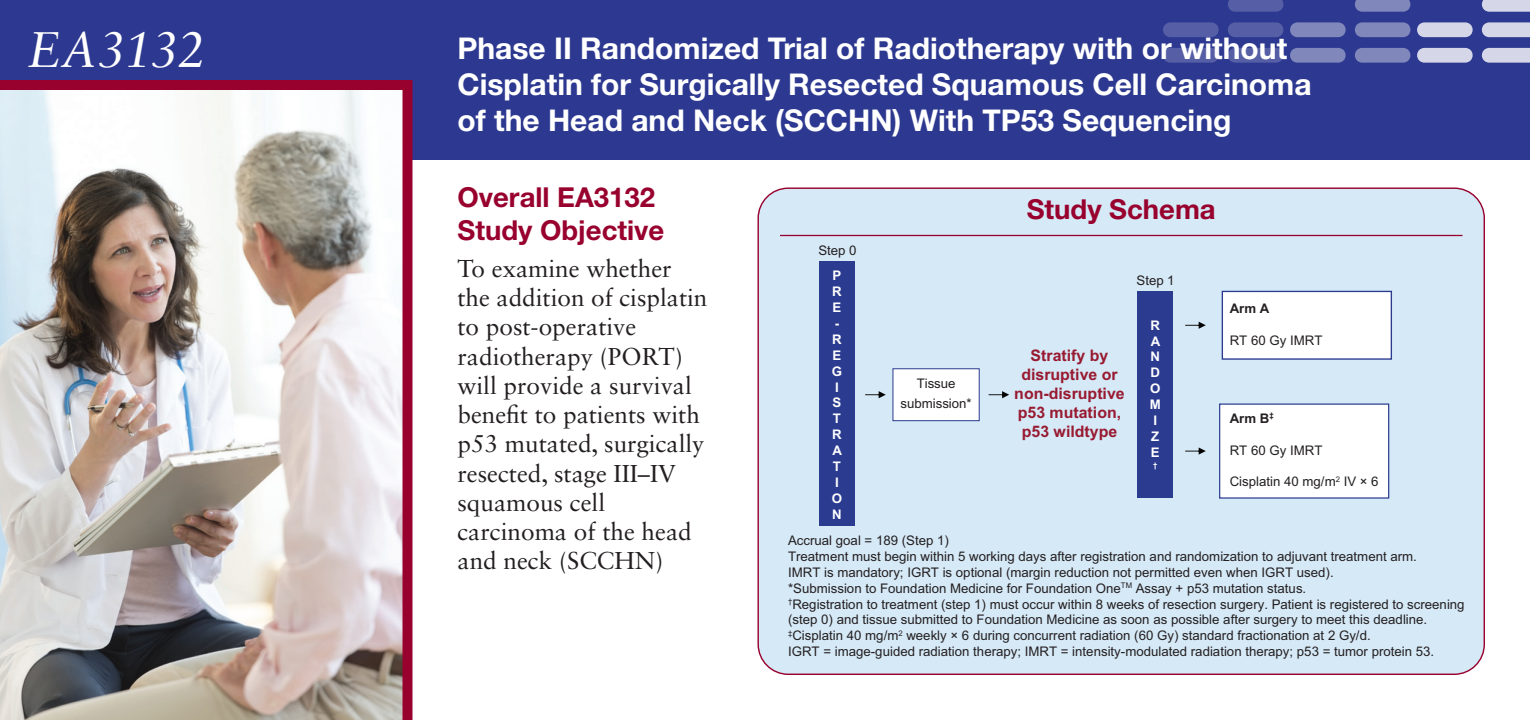
<style>
.page{position:relative;width:1530px;height:720px;background:#fff}
.page>*{position:absolute;margin:0;border:0;box-sizing:border-box;transform-origin:0 0}
.t1{font:italic 50px "Sabon LT Std";letter-spacing:-.015em;color:#fff}
.t2{font:700 30px/36px "Helvetica Neue LT Std";color:#fff}
.t3{font:700 27.5px/33px "Helvetica Neue LT Std";color:#98012d}
.t4{font:24.5px/29.2px "Sabon LT Std";color:#231f20}
.t5{font:700 16px/19px "Arial";color:#981a31;text-align:center}
.t6{font:13.25px/16px "Arial";color:#231f20}
.t7{font:700 13.25px/16px "Arial";color:#fff}
.t8{font:700 13.25px "Arial";color:#231f20}
.t9{font:700 7.75px "Arial";color:#fff}
</style>
<div class="page">
<div style="left:0;top:0;width:420px;height:120px;background:#2d3990"></div>
<div style="left:412px;top:0;width:1118px;height:160px;background:#2d3990"></div>
<svg style="left:1417px;top:22px;width:56px;height:15px"></svg>
<svg style="left:1417px;top:48px;width:56px;height:15px"></svg>
<svg style="left:1482px;top:22px;width:48px;height:15px"></svg>
<svg style="left:1481px;top:48px;width:49px;height:15px"></svg>
<svg style="left:1481px;top:0;width:49px;height:12px"></svg>
<svg style="left:1290px;top:22px;width:56px;height:15px"></svg>
<svg style="left:1290px;top:48px;width:56px;height:15px"></svg>
<svg style="left:1355px;top:22px;width:55px;height:15px"></svg>
<svg style="left:1355px;top:48px;width:55px;height:15px"></svg>
<svg style="left:1355px;top:0;width:55px;height:12px"></svg>
<svg style="left:1163px;top:22px;width:56px;height:15px"></svg>
<svg style="left:1163px;top:48px;width:56px;height:15px"></svg>
<svg style="left:1228px;top:22px;width:55px;height:15px"></svg>
<svg style="left:1228px;top:48px;width:55px;height:15px"></svg>
<svg style="left:1228px;top:0;width:55px;height:12px"></svg>
<div style="left:759px;top:189px;width:725px;height:485px;background:#d6e9f7"></div>
<div style="left:892px;top:368px;width:88px;height:53px;background:#fff;border:1px solid #2b3b8f"></div>
<div style="left:1222px;top:291px;width:170px;height:69px;background:#fff;border:1px solid #2b3b8f"></div>
<svg style="left:1185px;top:322px;width:21px;height:7px"></svg>
<div style="left:1219px;top:403px;width:170px;height:96px;background:#fff;border:1px solid #2b3b8f"></div>
<svg style="left:1185px;top:447px;width:21px;height:8px"></svg>
<div style="left:819px;top:261px;width:36px;height:265px;background:#2b3b8f"></div>
<svg style="left:865px;top:391px;width:21px;height:7px"></svg>
<svg style="left:988px;top:391px;width:21px;height:7px"></svg>
<div style="left:1137px;top:291px;width:36px;height:207px;background:#2b3b8f"></div>
<img style="left:0;top:80px;width:412px;height:640px">
<hr style="left:780px;top:235px;width:682px;height:1px;background:#98012d">
<h1 class="t1" style="left:28px;top:21px;width:180px">EA3132</h1>
<h2 class="t2" style="left:458px;top:30px;width:856px">Phase II Randomized Trial of Radiotherapy with or without<br>Cisplatin for Surgically Resected Squamous Cell Carcinoma of the Head and Neck (SCCHN) With TP53 Sequencing</h2>
<h3 class="t3" style="left:458px;top:180px;width:208px">Overall EA3132<br>Study Objective</h3>
<h3 class="t4" style="left:458px;top:253px;width:252px">To examine whether the addition of cisplatin to post-operative radiotherapy (PORT) will provide a survival benefit to patients with p53 mutated, surgically resected, stage III–IV squamous cell carcinoma of the head and neck (SCCHN)</h3>
<p class="t6" style="left:818px;top:243px;width:40px">Step 0</p>
<p class="t7" style="left:832px;top:268px;width:12px">P<br>R<br>E -<br>R<br>E<br>G<br>I<br>S<br>T<br>R<br>A<br>T<br>I<br>O<br>N</p>
<p class="t6" style="left:901px;top:374px;width:73px;line-height:19.8px;text-align:center">Tissue submission*</p>
<h3 class="t3" style="left:1027px;top:193px;width:190px">Study Schema</h3>
<p class="t5" style="left:1014px;top:347px;width:112px">Stratify by disruptive or non-disruptive p53 mutation, p53 wildtype</p>
<p class="t6" style="left:1137px;top:273px;width:40px">Step 1</p>
<p class="t7" style="left:1150px;top:317px;width:13px">R<br>A<br>N<br>D<br>O<br>M<br>I<br>Z<br>E</p>
<p class="t9" style="left:1153px;top:460px;width:6px">†</p>
<p class="t8" style="left:1230px;top:299px;width:41px">Arm A</p>
<p class="t6" style="left:1230px;top:332px;width:94px">RT 60 Gy IMRT</p>
<p class="t8" style="left:1230px;top:409px;width:46px">Arm B<sup>‡</sup></p>
<p class="t6" style="left:1230px;top:442px;width:94px">RT 60 Gy IMRT</p>
<p class="t6" style="left:1230px;top:474px;width:151px">Cisplatin 40 mg/m<sup>2</sup> IV × 6</p>
<p class="t6" style="left:788px;top:532px;width:678px">Accrual goal = 189 (Step 1)<br>Treatment must begin within 5 working days after registration and randomization to adjuvant treatment arm.<br>IMRT is mandatory; IGRT is optional (margin reduction not permitted even when IGRT used).<br>*Submission to Foundation Medicine for Foundation One<sup>TM</sup> Assay + p53 mutation status.<br><sup>†</sup>Registration to treatment (step 1) must occur within 8 weeks of resection surgery. Patient is registered to screening (step 0) and tissue submitted to Foundation Medicine as soon as possible after surgery to meet this deadline. <sup>‡</sup>Cisplatin 40 mg/m<sup>2</sup> weekly × 6 during concurrent radiation (60 Gy) standard fractionation at 2 Gy/d.<br>IGRT = image-guided radiation therapy; IMRT = intensity-modulated radiation therapy; p53 = tumor protein 53.</p>
</div>
